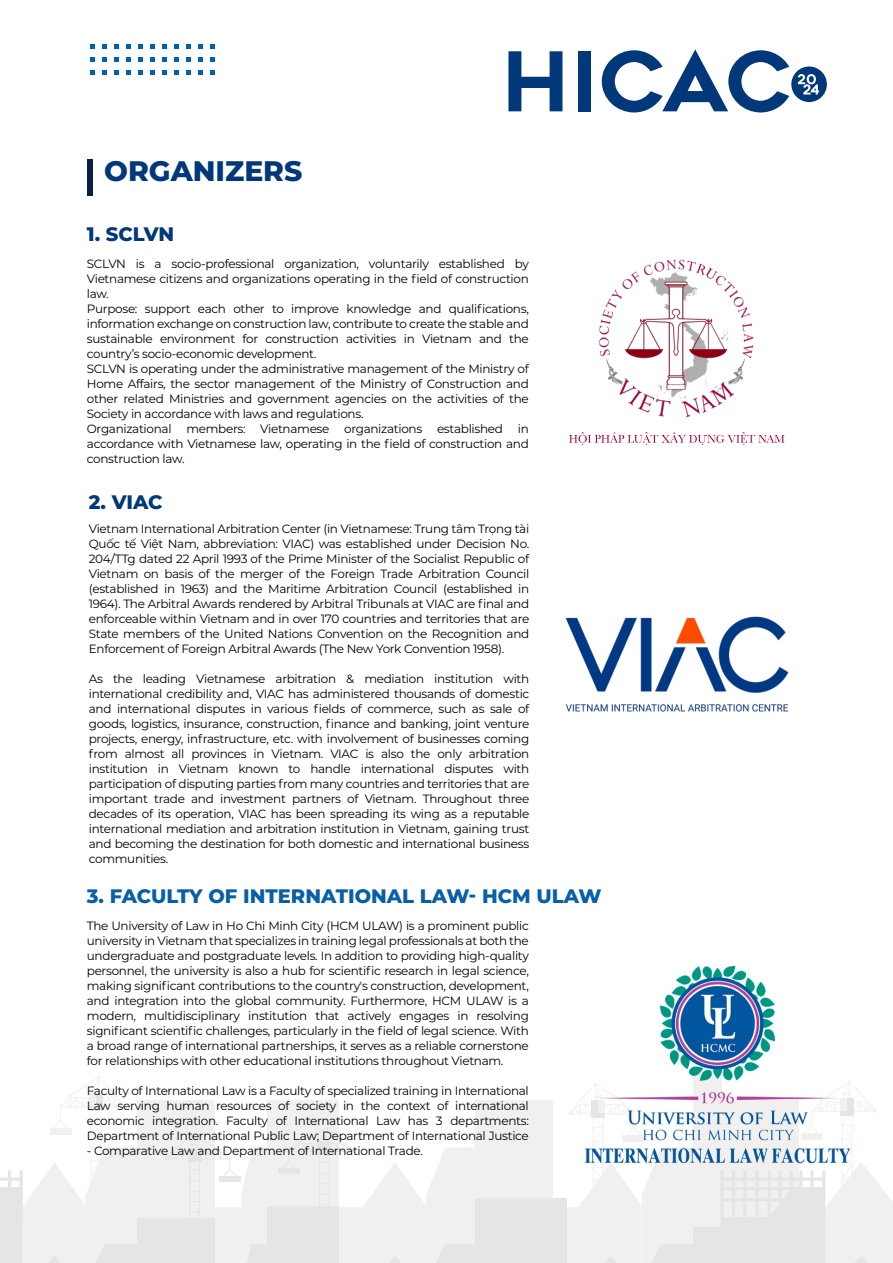
<style>
.page{position:relative;width:893px;height:1263px;background:#fff}
.page>*{position:absolute;margin:0;border:0;box-sizing:border-box;transform-origin:0 0}
.t1{font:82.2px "Renogare";letter-spacing:-.015em;color:#003879}
.t2{font:800 28.2px "Montserrat";color:#003879}
.t3{font:800 19.5px "Montserrat";color:#085fa6}
.t4{font:800 19.5px "Montserrat";letter-spacing:-.01em;color:#003879}
.t5{font:12px/15px "Montserrat";letter-spacing:-.025em;color:#000;text-align:justify}
</style>
<div class="page">
<div style="left:137px;top:1100px;width:78px;height:163px;background:#f2f0ef"></div>
<div style="left:203px;top:1207px;width:38px;height:56px;background:#f2f0ef"></div>
<svg style="left:0;top:1076px;width:137px;height:187px"></svg>
<div style="left:137px;top:1218px;width:78px;height:45px;background:#e5e5e3"></div>
<svg style="left:241px;top:1147px;width:27px;height:116px"></svg>
<div style="left:219px;top:1176px;width:22px;height:5px;background:#e5e5e3"></div>
<svg style="left:165px;top:1134px;width:66px;height:84px"></svg>
<div style="left:188px;top:1148px;width:13px;height:14px;background:#e5e5e3"></div>
<div style="left:475px;top:1100px;width:78px;height:163px;background:#f2f0ef"></div>
<div style="left:540px;top:1207px;width:39px;height:56px;background:#e9e7e4"></div>
<div style="left:693px;top:1066px;width:28px;height:197px;background:#f2f0ef"></div>
<div style="left:268px;top:1100px;width:71px;height:163px;background:#f2f0ef"></div>
<div style="left:328px;top:1207px;width:35px;height:56px;background:#f2f0ef"></div>
<div style="left:475px;top:1198px;width:91px;height:65px;background:#e5e5e3"></div>
<svg style="left:568px;top:1111px;width:125px;height:152px"></svg>
<svg style="left:720px;top:1085px;width:173px;height:178px"></svg>
<div style="left:693px;top:1228px;width:28px;height:35px;background:#e5e5e3"></div>
<div style="left:268px;top:1207px;width:71px;height:56px;background:#e5e5e3"></div>
<svg style="left:363px;top:1147px;width:112px;height:116px"></svg>
<div style="left:278px;top:1168px;width:22px;height:6px;background:#e5e5e3"></div>
<svg style="left:288px;top:1127px;width:66px;height:80px"></svg>
<div style="left:318px;top:1141px;width:13px;height:14px;background:#e5e5e3"></div>
<div style="left:87px;top:159px;width:6px;height:37px;background:#081f45"></div>
<svg style="left:90px;top:44px;width:4px;height:5px"></svg>
<svg style="left:102px;top:44px;width:5px;height:5px"></svg>
<svg style="left:114px;top:44px;width:5px;height:5px"></svg>
<svg style="left:126px;top:44px;width:5px;height:5px"></svg>
<svg style="left:138px;top:44px;width:5px;height:5px"></svg>
<svg style="left:150px;top:44px;width:5px;height:5px"></svg>
<svg style="left:162px;top:44px;width:5px;height:5px"></svg>
<svg style="left:174px;top:44px;width:5px;height:5px"></svg>
<svg style="left:186px;top:44px;width:5px;height:5px"></svg>
<svg style="left:198px;top:44px;width:5px;height:5px"></svg>
<svg style="left:210px;top:44px;width:5px;height:5px"></svg>
<svg style="left:90px;top:57px;width:4px;height:5px"></svg>
<svg style="left:102px;top:57px;width:5px;height:5px"></svg>
<svg style="left:114px;top:57px;width:5px;height:5px"></svg>
<svg style="left:126px;top:57px;width:5px;height:5px"></svg>
<svg style="left:138px;top:57px;width:5px;height:5px"></svg>
<svg style="left:150px;top:57px;width:5px;height:5px"></svg>
<svg style="left:162px;top:57px;width:5px;height:5px"></svg>
<svg style="left:174px;top:57px;width:5px;height:5px"></svg>
<svg style="left:186px;top:57px;width:5px;height:5px"></svg>
<svg style="left:198px;top:57px;width:5px;height:5px"></svg>
<svg style="left:210px;top:57px;width:5px;height:5px"></svg>
<svg style="left:90px;top:71px;width:4px;height:4px"></svg>
<svg style="left:102px;top:71px;width:5px;height:4px"></svg>
<svg style="left:114px;top:71px;width:5px;height:4px"></svg>
<svg style="left:126px;top:71px;width:5px;height:4px"></svg>
<svg style="left:138px;top:71px;width:5px;height:4px"></svg>
<svg style="left:150px;top:71px;width:5px;height:4px"></svg>
<svg style="left:162px;top:71px;width:5px;height:4px"></svg>
<svg style="left:174px;top:71px;width:5px;height:4px"></svg>
<svg style="left:186px;top:71px;width:5px;height:4px"></svg>
<svg style="left:198px;top:71px;width:5px;height:4px"></svg>
<svg style="left:210px;top:71px;width:5px;height:4px"></svg>
<div style="left:791px;top:67px;width:36px;height:35px;background:#003879;border-radius:50%"></div>
<svg style="left:798px;top:74px;width:21px;height:20px"></svg>
<img style="left:565px;top:616px;width:224px;height:96px">
<svg style="left:569px;top:432px;width:216px;height:13px"></svg>
<img style="left:598px;top:259px;width:156px;height:159px">
<img style="left:570px;top:965px;width:282px;height:219px">
<h2 class="t2" style="left:104px;top:150px;width:200px">ORGANIZERS</h2>
<h3 class="t4" style="left:87px;top:220px;width:89px">1. SCLVN</h3>
<h1 class="t1" style="left:502px;top:28px;width:291px">HICAC</h1>
<p class="t5" style="left:87px;top:255px;width:444px;text-align:left">SCLVN is a socio-professional organization, voluntarily established by Vietnamese citizens and organizations operating in the field of construction law.<br>Purpose: support each other to improve knowledge and qualifications, information exchange on construction law, contribute to create the stable and sustainable environment for construction activities in Vietnam and the country’s socio-economic development.<br>SCLVN is operating under the administrative management of the Ministry of Home Affairs, the sector management of the Ministry of Construction and other related Ministries and government agencies on the activities of the Society in accordance with laws and regulations.<br>Organizational members: Vietnamese organizations established in accordance with Vietnamese law, operating in the field of construction and construction law.</p>
<h3 class="t4" style="left:89px;top:488px;width:75px">2. VIAC</h3>
<p class="t5" style="left:89px;top:521px;width:442px">Vietnam International Arbitration Center (in Vietnamese: Trung tâm Trọng tài Quốc tế Việt Nam, abbreviation: VIAC) was established under Decision No.<br>204/TTg dated 22 April 1993 of the Prime Minister of the Socialist Republic of Vietnam on basis of the merger of the Foreign Trade Arbitration Council (established in 1963) and the Maritime Arbitration Council (established in 1964). The Arbitral Awards rendered by Arbitral Tribunals at VIAC are final and enforceable within Vietnam and in over 170 countries and territories that are State members of the United Nations Convention on the Recognition and Enforcement of Foreign Arbitral Awards (The New York Convention 1958).</p>
<p class="t5" style="left:89px;top:671px;width:442px">As the leading Vietnamese arbitration &amp; mediation institution with international credibility and, VIAC has administered thousands of domestic and international disputes in various fields of commerce, such as sale of goods, logistics, insurance, construction, finance and banking, joint venture projects, energy, infrastructure, etc. with involvement of businesses coming from almost all provinces in Vietnam. VIAC is also the only arbitration institution in Vietnam known to handle international disputes with participation of disputing parties from many countries and territories that are important trade and investment partners of Vietnam. Throughout three decades of its operation, VIAC has been spreading its wing as a reputable international mediation and arbitration institution in Vietnam, gaining trust and becoming the destination for both domestic and international business communities.</p>
<h3 class="t3" style="left:87px;top:882px;width:516px">3. FACULTY OF INTERNATIONAL LAW- HCM ULAW</h3>
<p class="t5" style="left:87px;top:918px;width:444px">The University of Law in Ho Chi Minh City (HCM ULAW) is a prominent public university in Vietnam that specializes in training legal professionals at both the undergraduate and postgraduate levels. In addition to providing high-quality personnel, the university is also a hub for scientific research in legal science, making significant contributions to the country's construction, development, and integration into the global community. Furthermore, HCM ULAW is a modern, multidisciplinary institution that actively engages in resolving significant scientific challenges, particularly in the field of legal science. With a broad range of international partnerships, it serves as a reliable cornerstone for relationships with other educational institutions throughout Vietnam.</p>
<p class="t5" style="left:87px;top:1083px;width:443px">Faculty of International Law is a Faculty of specialized training in International Law serving human resources of society in the context of international economic integration. Faculty of International Law has 3 departments:<br>Department of International Public Law; Department of International Justice</p>
<p class="t5" style="left:87px;top:1143px;width:338px">- Comparative Law and Department of International Trade.</p>
</div>
